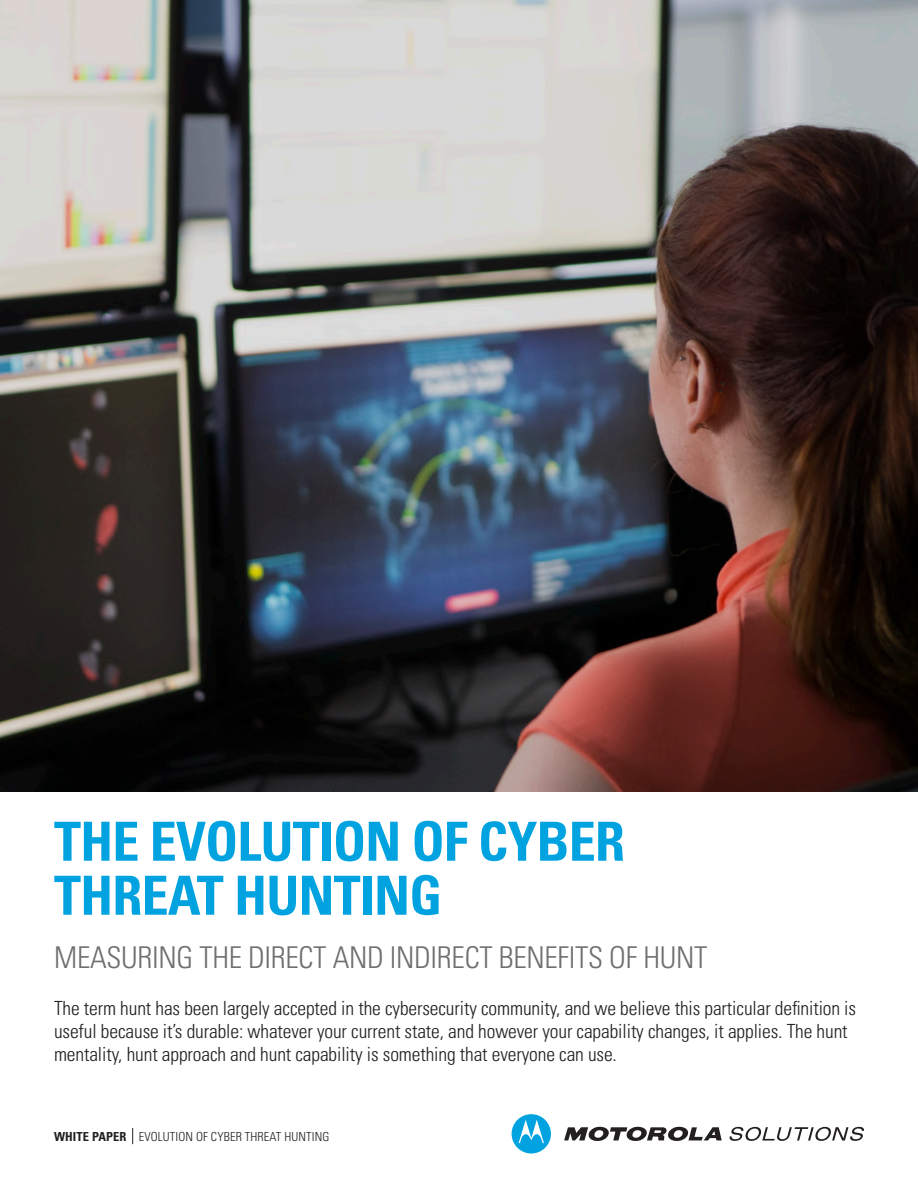
<style>
.page{position:relative;width:918px;height:1188px;background:#fff}
.page>*{position:absolute;margin:0;border:0;box-sizing:border-box;transform-origin:0 0}
.Paragraph{font:700 condensed 54px "Univers LT Pro";letter-spacing:-.015em;color:#00a3e0}
.Paragraph-2{font:300 condensed 30px "Univers LT Pro";letter-spacing:-.01em;color:#6f6f6f}
.exec_summ_body_copy{font:300 condensed 19.5px/22.8px "Univers LT Pro";letter-spacing:-.005em;color:#231f20}
.t1{font:300 condensed 12.75px "Univers LT Pro";letter-spacing:.01em;color:#231f20}
.t2{font:300 condensed 12.45px "Univers LT Pro";letter-spacing:.01em;color:#231f20}
.s1{font-weight:700}
</style>
<div class="page">
<img style="left:0;top:0;width:918px;height:792px">
<svg style="left:564px;top:1127px;width:158px;height:14px"></svg>
<svg style="left:512px;top:1114px;width:39px;height:40px"></svg>
<svg style="left:730px;top:1127px;width:134px;height:14px"></svg>
<svg style="left:132px;top:1128px;width:2px;height:16px"></svg>
<p class="Paragraph" style="left:54px;top:808px;width:572px">THE EVOLUTION OF CYBER</p>
<p class="Paragraph" style="left:54px;top:862px;width:390px">THREAT HUNTING</p>
<p class="Paragraph-2" style="left:54px;top:937px;width:655px">MEASURING THE DIRECT AND INDIRECT BENEFITS OF HUNT</p>
<p class="exec_summ_body_copy" style="left:54px;top:996px;width:804px">The term hunt has been largely accepted in the cybersecurity community, and we believe this particular definition is useful because it’s durable: whatever your current state, and however your capability changes, it applies. The hunt mentality, hunt approach and hunt capability is something that everyone can use.</p>
<p class="t1" style="left:121px;top:1128px;width:216px"><span class="s1">R</span> EVOLUTION OF CYBER THREAT HUNTING</p>
<p class="t2" style="left:54px;top:1128px;width:277px"><span class="s1">WHITE PAPER</span> EVOLUTION OF CYBER THREAT HUNTING</p>
</div>
